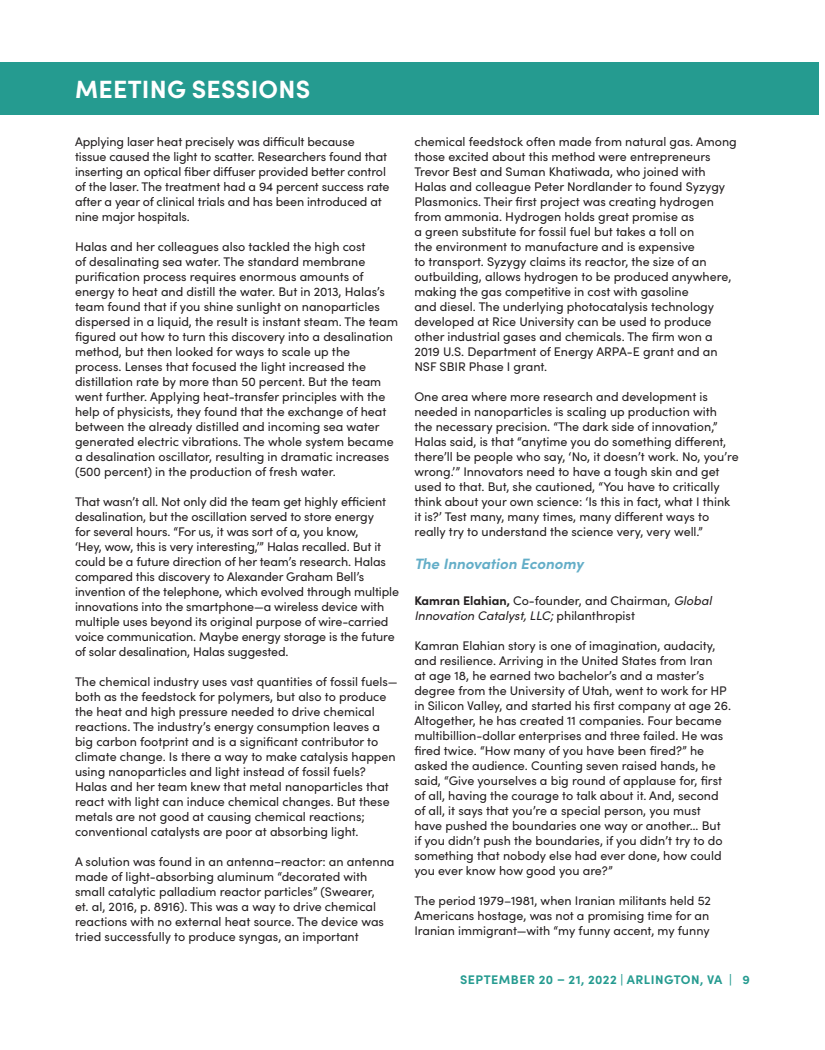
<style>
.page{position:relative;width:825px;height:1050px;background:#fff}
.page>*{position:absolute;margin:0;border:0;box-sizing:border-box;transform-origin:0 0}
.Main_Header{font:700 25px "Sofia Pro";letter-spacing:.01em;color:#fff}
.ERC_Program_Centers{font:italic 700 15px "Sofia Pro";color:#64aec8}
.Body{font:12.5px/15px "Sofia Pro";color:#231f20}
.t1{font:700 12.5px "Sofia Pro";letter-spacing:.04em;color:#259b90}
.s1{font-weight:700}
.s2{font-style:italic}
</style>
<div class="page">
<div style="left:0;top:62px;width:30px;height:53px;background:#259b90"></div>
<div style="left:30px;top:62px;width:789px;height:53px;background:#259b90"></div>
<p class="Main_Header" style="left:75px;top:70px;width:237px">MEETING SESSIONS</p>
<p class="Body" style="left:75px;top:133px;width:316px">Applying laser heat precisely was difficult because<br>tissue caused the light to scatter. Researchers found that inserting an optical fiber diffuser provided better control of the laser. The treatment had a 94 percent success rate after a year of clinical trials and has been introduced at nine major hospitals.</p>
<p class="Body" style="left:75px;top:238px;width:325px">Halas and her colleagues also tackled the high cost<br>of desalinating sea water. The standard membrane purification process requires enormous amounts of energy to heat and distill the water. But in 2013, Halas’s team found that if you shine sunlight on nanoparticles dispersed in a liquid, the result is instant steam. The team figured out how to turn this discovery into a desalination method, but then looked for ways to scale up the process. Lenses that focused the light increased the distillation rate by more than 50 percent. But the team went further. Applying heat-transfer principles with the help of physicists, they found that the exchange of heat between the already distilled and incoming sea water generated electric vibrations. The whole system became a desalination oscillator, resulting in dramatic increases (500 percent) in the production of fresh water.</p>
<p class="Body" style="left:75px;top:493px;width:326px">That wasn’t all. Not only did the team get highly efficient desalination, but the oscillation served to store energy<br>for several hours. “For us, it was sort of a, you know,<br>‘Hey, wow, this is very interesting,’” Halas recalled. But it could be a future direction of her team’s research. Halas compared this discovery to Alexander Graham Bell’s invention of the telephone, which evolved through multiple innovations into the smartphone—a wireless device with multiple uses beyond its original purpose of wire-carried voice communication. Maybe energy storage is the future of solar desalination, Halas suggested.</p>
<p class="Body" style="left:75px;top:673px;width:324px">The chemical industry uses vast quantities of fossil fuels— both as the feedstock for polymers, but also to produce the heat and high pressure needed to drive chemical reactions. The industry’s energy consumption leaves a big carbon footprint and is a significant contributor to climate change. Is there a way to make catalysis happen using nanoparticles and light instead of fossil fuels?<br>Halas and her team knew that metal nanoparticles that react with light can induce chemical changes. But these metals are not good at causing chemical reactions; conventional catalysts are poor at absorbing light.</p>
<p class="Body" style="left:75px;top:853px;width:321px">A solution was found in an antenna−reactor: an antenna made of light-absorbing aluminum “decorated with small catalytic palladium reactor particles” (Swearer,<br>et. al, 2016, p. 8916). This was a way to drive chemical reactions with no external heat source. The device was tried successfully to produce syngas, an important</p>
<p class="Body" style="left:414px;top:133px;width:324px">chemical feedstock often made from natural gas. Among those excited about this method were entrepreneurs Trevor Best and Suman Khatiwada, who joined with Halas and colleague Peter Nordlander to found Syzygy Plasmonics. Their first project was creating hydrogen from ammonia. Hydrogen holds great promise as<br>a green substitute for fossil fuel but takes a toll on<br>the environment to manufacture and is expensive<br>to transport. Syzygy claims its reactor, the size of an outbuilding, allows hydrogen to be produced anywhere, making the gas competitive in cost with gasoline<br>and diesel. The underlying photocatalysis technology developed at Rice University can be used to produce other industrial gases and chemicals. The firm won a 2019 U.S. Department of Energy ARPA-E grant and an NSF SBIR Phase I grant.</p>
<p class="Body" style="left:414px;top:388px;width:326px">One area where more research and development is needed in nanoparticles is scaling up production with<br>the necessary precision. “The dark side of innovation,” Halas said, is that “anytime you do something different, there’ll be people who say, ‘No, it doesn’t work. No, you’re wrong.’” Innovators need to have a tough skin and get used to that. But, she cautioned, “You have to critically think about your own science: ‘Is this in fact, what I think it is?’ Test many, many times, many different ways to really try to understand the science very, very well.”</p>
<p class="ERC_Program_Centers" style="left:414px;top:552px;width:171px">The Innovation Economy</p>
<p class="Body" style="left:414px;top:592px;width:299px"><span class="s1">Kamran Elahian,</span> Co-founder, and Chairman, <span class="s2">Global<br>Innovation Catalyst, LLC;</span> philanthropist</p>
<p class="Body" style="left:414px;top:637px;width:318px">Kamran Elahian story is one of imagination, audacity, and resilience. Arriving in the United States from Iran<br>at age 18, he earned two bachelor’s and a master’s degree from the University of Utah, went to work for HP in Silicon Valley, and started his first company at age 26.<br>Altogether, he has created 11 companies. Four became multibillion-dollar enterprises and three failed. He was fired twice. “How many of you have been fired?” he asked the audience. Counting seven raised hands, he said, “Give yourselves a big round of applause for, first of all, having the courage to talk about it. And, second of all, it says that you’re a special person, you must have pushed the boundaries one way or another… But<br>if you didn’t push the boundaries, if you didn’t try to do something that nobody else had ever done, how could you ever know how good you are?”</p>
<p class="Body" style="left:414px;top:892px;width:298px">The period 1979–1981, when Iranian militants held 52<br>Americans hostage, was not a promising time for an<br>Iranian immigrant—with “my funny accent, my funny</p>
<p class="t1" style="left:460px;top:970px;width:291px">SEPTEMBER 20 – 21, 2022 | ARLINGTON, VA | 9</p>
</div>
